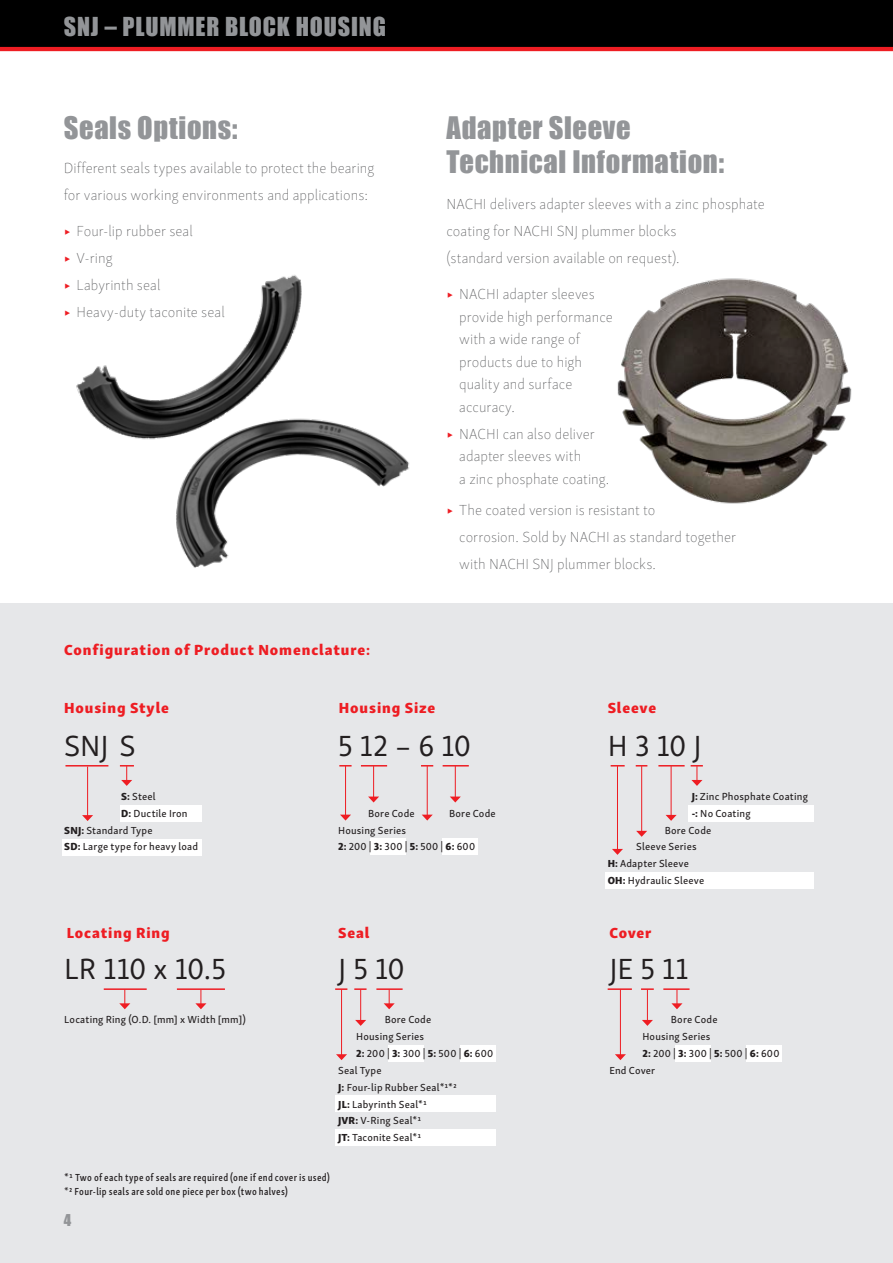
<style>
.page{position:relative;width:893px;height:1263px;background:#fff}
.page>*{position:absolute;margin:0;border:0;box-sizing:border-box;transform-origin:0 0}
.t1{font:30px "Skolar Sans Latn";letter-spacing:-.005em;color:#231f20}
.t2{font:28.5px/34.2px "Impact";letter-spacing:.02em;color:#939598}
.t3{font:24px "Impact";letter-spacing:.035em;color:#939598}
.t4{font:100 15px/27px "Skolar Sans Latn";letter-spacing:.005em;color:#57585a}
.t5{font:15px "Skolar Sans Latn Eb";letter-spacing:.06em;color:#ee1d23}
.t6{font:15px "Impact";color:#939598}
.t7{font:10.5px/16.8px "Skolar Sans Latn Me";letter-spacing:.02em;color:#231f20}
.t8{font:600 10.5px/13.5px "Skolar Sans Latn Cp";letter-spacing:.03em;color:#231f20}
.s1{color:#ee1d23}
.s2{font-family:"Skolar Sans Latn Eb"}
.s3{font-family:"Skolar Sans Latn Me";font-weight:400}
</style>
<div class="page">
<div style="left:0;top:604px;width:893px;height:659px;background:#e6e7e9"></div>
<img style="left:617px;top:278px;width:235px;height:226px">
<svg style="left:0;top:0;width:893px;height:51px;background:#130202"></svg>
<div style="left:370px;top:838px;width:36px;height:17px;background:#fff"></div>
<div style="left:388px;top:1045px;width:36px;height:16px;background:#fff"></div>
<div style="left:675px;top:1045px;width:36px;height:16px;background:#fff"></div>
<div style="left:442px;top:838px;width:36px;height:17px;background:#fff"></div>
<div style="left:460px;top:1045px;width:36px;height:16px;background:#fff"></div>
<div style="left:746px;top:1045px;width:36px;height:16px;background:#fff"></div>
<div style="left:62px;top:839px;width:140px;height:16px;background:#fff"></div>
<div style="left:335px;top:1096px;width:161px;height:16px;background:#fff"></div>
<div style="left:335px;top:1130px;width:161px;height:16px;background:#fff"></div>
<div style="left:688px;top:805px;width:126px;height:16px;background:#fff"></div>
<div style="left:605px;top:873px;width:209px;height:16px;background:#fff"></div>
<div style="left:120px;top:805px;width:82px;height:17px;background:#fff"></div>
<hr style="left:87px;top:766px;width:1px;height:50px;background:#ee1d23">
<svg style="left:82px;top:815px;width:11px;height:6px"></svg>
<hr style="left:345px;top:766px;width:1px;height:49px;background:#ee1d23">
<svg style="left:340px;top:815px;width:11px;height:5px"></svg>
<hr style="left:617px;top:766px;width:1px;height:84px;background:#ee1d23">
<svg style="left:612px;top:849px;width:11px;height:6px"></svg>
<hr style="left:427px;top:766px;width:1px;height:49px;background:#ee1d23">
<svg style="left:422px;top:815px;width:11px;height:5px"></svg>
<hr style="left:373px;top:766px;width:1px;height:31px;background:#ee1d23">
<svg style="left:368px;top:796px;width:11px;height:6px"></svg>
<hr style="left:360px;top:989px;width:1px;height:32px;background:#ee1d23">
<svg style="left:355px;top:1020px;width:11px;height:6px"></svg>
<hr style="left:647px;top:989px;width:1px;height:32px;background:#ee1d23">
<svg style="left:642px;top:1020px;width:11px;height:6px"></svg>
<hr style="left:455px;top:766px;width:1px;height:31px;background:#ee1d23">
<svg style="left:450px;top:796px;width:11px;height:6px"></svg>
<hr style="left:671px;top:766px;width:1px;height:50px;background:#ee1d23">
<svg style="left:666px;top:815px;width:11px;height:6px"></svg>
<svg style="left:119px;top:990px;width:11px;height:19px"></svg>
<svg style="left:195px;top:990px;width:11px;height:19px"></svg>
<hr style="left:641px;top:766px;width:1px;height:66px;background:#ee1d23">
<svg style="left:636px;top:831px;width:11px;height:6px"></svg>
<hr style="left:620px;top:989px;width:1px;height:66px;background:#ee1d23">
<svg style="left:615px;top:1054px;width:11px;height:6px"></svg>
<hr style="left:341px;top:989px;width:1px;height:66px;background:#ee1d23">
<svg style="left:336px;top:1054px;width:11px;height:6px"></svg>
<svg style="left:671px;top:990px;width:11px;height:19px"></svg>
<svg style="left:384px;top:990px;width:11px;height:19px"></svg>
<hr style="left:65px;top:765px;width:43px;height:1px;background:#ee1d23">
<hr style="left:104px;top:988px;width:43px;height:2px;background:#ee1d23">
<hr style="left:177px;top:988px;width:48px;height:2px;background:#ee1d23">
<svg style="left:339px;top:765px;width:13px;height:1px"></svg>
<svg style="left:335px;top:988px;width:12px;height:2px"></svg>
<svg style="left:354px;top:988px;width:13px;height:2px"></svg>
<svg style="left:611px;top:765px;width:14px;height:1px"></svg>
<hr style="left:608px;top:988px;width:24px;height:2px;background:#ee1d23">
<svg style="left:421px;top:765px;width:12px;height:1px"></svg>
<svg style="left:691px;top:765px;width:12px;height:21px"></svg>
<svg style="left:361px;top:765px;width:26px;height:1px"></svg>
<hr style="left:376px;top:988px;width:27px;height:2px;background:#ee1d23">
<svg style="left:641px;top:988px;width:13px;height:2px"></svg>
<svg style="left:443px;top:765px;width:26px;height:1px"></svg>
<svg style="left:658px;top:765px;width:27px;height:1px"></svg>
<hr style="left:663px;top:988px;width:26px;height:2px;background:#ee1d23">
<svg style="left:120px;top:765px;width:14px;height:21px"></svg>
<img style="left:76px;top:275px;width:334px;height:293px">
<h3 class="t3" style="left:64px;top:8px;width:324px">SNJ – PLUMMER BLOCK HOUSING</h3>
<h2 class="t2" style="left:64px;top:110px;width:175px">Seals Options:</h2>
<p class="t4" style="left:64px;top:154px;width:312px">Different seals types available to protect the bearing for various working environments and applications:</p>
<p class="t4" style="left:64px;top:217px;width:162px"><span class="s1">▶</span> Four-lip rubber seal<br><span class="s1">▶</span> V-ring<br><span class="s1">▶</span> Labyrinth seal<br><span class="s1">▶</span> Heavy-duty taconite seal</p>
<h2 class="t2" style="left:446px;top:110px;width:279px">Adapter Sleeve<br>Technical Information:</h2>
<p class="t4" style="left:446px;top:190px;width:320px">NACHI delivers adapter sleeves with a zinc phosphate coating for NACHI SNJ plummer blocks<br>(standard version available on request).</p>
<p class="t4" style="left:459px;top:282px;width:155px;line-height:22.5px;text-indent:-13px"><span class="s1">▶</span> NACHI adapter sleeves provide high performance with a wide range of products due to high quality and surface accuracy.</p>
<p class="t4" style="left:459px;top:421px;width:152px;line-height:22.5px;text-indent:-13px"><span class="s1">▶</span> NACHI can also deliver adapter sleeves with<br>a zinc phosphate coating.</p>
<p class="t4" style="left:459px;top:496px;width:278px;text-indent:-13px"><span class="s1">▶</span> The coated version is resistant to<br>corrosion. Sold by NACHI as standard together with NACHI SNJ plummer blocks.</p>
<p class="t5" style="left:64px;top:637px;width:307px">Configuration of Product Nomenclature:</p>
<p class="t5" style="left:64px;top:695px;width:106px">Housing Style</p>
<p class="t5" style="left:339px;top:695px;width:98px">Housing Size</p>
<p class="t5" style="left:608px;top:695px;width:50px">Sleeve</p>
<h1 class="t1" style="left:64px;top:723px;width:73px">SNJ S</h1>
<h1 class="t1" style="left:338px;top:723px;width:135px">5 12 – 6 10</h1>
<h1 class="t1" style="left:608px;top:723px;width:96px">H 3 10 J</h1>
<p class="t7" style="left:121px;top:787px;width:36px"><span class="s2">S:</span> Steel</p>
<p class="t7" style="left:121px;top:804px;width:68px"><span class="s2">D:</span> Ductile Iron</p>
<p class="t7" style="left:64px;top:821px;width:90px"><span class="s2">SNJ:</span> Standard Type</p>
<p class="t7" style="left:64px;top:837px;width:135px"><span class="s2">SD:</span> Large type for heavy load</p>
<p class="t7" style="left:368px;top:804px;width:48px">Bore Code</p>
<p class="t7" style="left:449px;top:804px;width:48px">Bore Code</p>
<p class="t7" style="left:338px;top:821px;width:139px">Housing Series<br><span class="s2">2:</span> 200 | <span class="s2">3:</span> 300 | <span class="s2">5:</span> 500 | <span class="s2">6:</span> 600</p>
<p class="t7" style="left:692px;top:787px;width:118px"><span class="s2">J:</span> Zinc Phosphate Coating</p>
<p class="t7" style="left:692px;top:804px;width:60px"><span class="s2">-:</span> No Coating</p>
<p class="t7" style="left:665px;top:821px;width:48px">Bore Code</p>
<p class="t7" style="left:636px;top:838px;width:62px">Sleeve Series</p>
<p class="t7" style="left:608px;top:854px;width:83px"><span class="s2">H:</span> Adapter Sleeve</p>
<p class="t7" style="left:608px;top:871px;width:98px"><span class="s2">OH:</span> Hydraulic Sleeve</p>
<p class="t5" style="left:67px;top:920px;width:104px">Locating Ring</p>
<p class="t5" style="left:338px;top:920px;width:33px">Seal</p>
<p class="t5" style="left:609px;top:920px;width:44px">Cover</p>
<h1 class="t1" style="left:64px;top:946px;width:163px">LR 110 x 10.5</h1>
<h1 class="t1" style="left:338px;top:946px;width:68px">J 5 10</h1>
<h1 class="t1" style="left:609px;top:946px;width:81px">JE 5 11</h1>
<p class="t7" style="left:64px;top:1010px;width:183px">Locating Ring (O.D. [mm] x Width [mm])</p>
<p class="t7" style="left:385px;top:1010px;width:48px">Bore Code</p>
<p class="t7" style="left:356px;top:1027px;width:70px">Housing Series</p>
<p class="t7" style="left:356px;top:1044px;width:139px"><span class="s2">2:</span> 200 | <span class="s2">3:</span> 300 | <span class="s2">5:</span> 500 | <span class="s2">6:</span> 600</p>
<p class="t7" style="left:338px;top:1061px;width:45px">Seal Type</p>
<p class="t7" style="left:338px;top:1078px;width:120px"><span class="s2">J:</span> Four-lip Rubber Seal*1*2</p>
<p class="t7" style="left:338px;top:1095px;width:90px"><span class="s2">JL:</span> Labyrinth Seal*1</p>
<p class="t7" style="left:338px;top:1111px;width:85px"><span class="s2">JVR:</span> V-Ring Seal*1</p>
<p class="t7" style="left:338px;top:1128px;width:85px"><span class="s2">JT:</span> Taconite Seal*1</p>
<p class="t7" style="left:671px;top:1010px;width:48px">Bore Code</p>
<p class="t7" style="left:642px;top:1027px;width:70px">Housing Series</p>
<p class="t7" style="left:642px;top:1044px;width:139px"><span class="s2">2:</span> 200 | <span class="s2">3:</span> 300 | <span class="s2">5:</span> 500 | <span class="s2">6:</span> 600</p>
<p class="t7" style="left:609px;top:1061px;width:47px">End Cover</p>
<p class="t8" style="left:64px;top:1170px;width:267px"><span class="s3">*1</span> Two of each type of seals are required (one if end cover is used) *2 Four-lip seals are sold one piece per box (two halves)</p>
<p class="t6" style="left:64px;top:1209px;width:9px">4</p>
</div>
